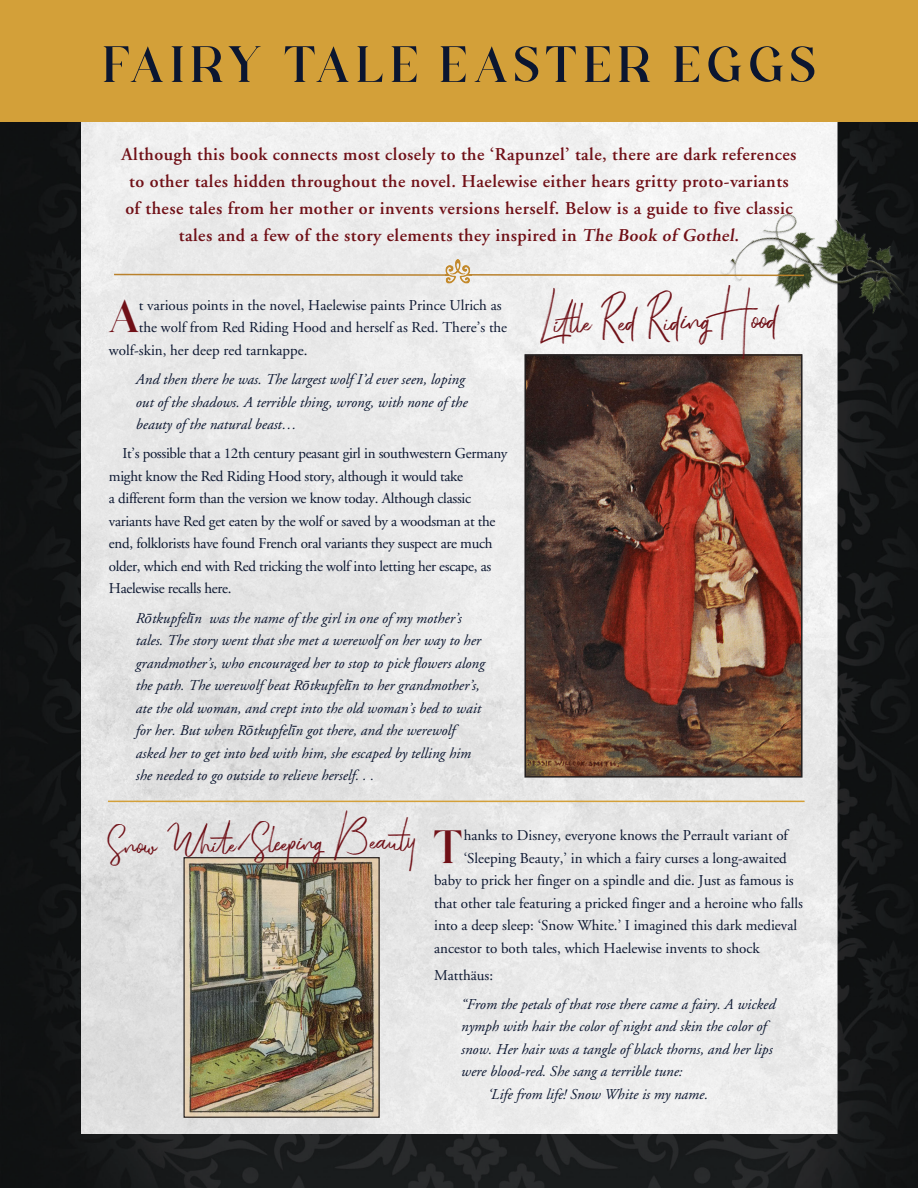
<style>
.page{position:relative;width:918px;height:1188px;background:#fff}
.page>*{position:absolute;margin:0;border:0;box-sizing:border-box;transform-origin:0 0}
.t1{font:52.5px "The Castle Elizah";letter-spacing:.16em;color:#0b1630}
.Easter_Eggs_-_copy{font:48.15px "The Castle Elizah";color:#701017}
.t2{font:43.8px "Gloriant Brush";color:#701017}
.t3{font:39px "Gloriant Brush";color:#701017}
.further_reading_desc{font:600 18px/27px "HBG Adobe Garamond";letter-spacing:.025em;color:#701017;text-align:center}
.Easter_Eggs-_quotes{font:italic 15px/22.5px "HBG Adobe Garamond";color:#0b1630}
.Easter_Eggs_-_copy-2{font:15px "HBG Adobe Garamond";color:#0b1630}
.Easter_Eggs_-_copy-3{font:15px/22.5px "HBG Adobe Garamond";letter-spacing:-.02em;color:#0b1630}
.s1{font-family:"Times New Roman"}
</style>
<div class="page">
<img style="left:0;top:122px;width:918px;height:1066px">
<div style="left:81px;top:121px;width:757px;height:1013px;background:#e9e9e9"></div>
<div style="left:0;top:0;width:918px;height:122px;background:#d3a039"></div>
<img style="left:577px;top:161px;width:341px;height:356px">
<img style="left:186px;top:859px;width:192px;height:257px">
<div style="left:184px;top:857px;width:196px;height:261px;border:1px solid #231f20"></div>
<img style="left:527px;top:357px;width:273px;height:418px">
<div style="left:524px;top:354px;width:279px;height:424px;border:2px solid #231f20"></div>
<img style="left:445px;top:260px;width:26px;height:24px">
<svg style="left:114px;top:273px;width:336px;height:4px"></svg>
<svg style="left:468px;top:273px;width:337px;height:4px"></svg>
<hr style="left:108px;top:801px;width:697px;height:1px;background:#d3a039">
<p class="t1" style="left:104px;top:33px;width:712px">FAIRY TALE EASTER EGGS</p>
<p class="further_reading_desc" style="left:122px;top:141px;width:676px">Although this book connects most closely to the ‘Rapunzel’ tale, there are dark references to other tales hidden throughout the novel. Haelewise either hears gritty proto-variants of these tales from her mother or invents versions herself. Below is a guide to five classic tales and a few of the story elements they inspired in The Book of Gothel.</p>
<p class="Easter_Eggs_-_copy" style="left:109px;top:288px;width:31px">A</p>
<p class="Easter_Eggs_-_copy-2" style="left:139px;top:297px;width:364px">t various points in the novel, Haelewise paints Prince Ulrich as</p>
<p class="Easter_Eggs_-_copy-2" style="left:139px;top:320px;width:370px">the wolf from Red Riding Hood and herself as Red. There’s the</p>
<p class="Easter_Eggs_-_copy-2" style="left:109px;top:342px;width:200px">wolf-skin, her deep red tarnkappe.</p>
<p class="Easter_Eggs-_quotes" style="left:136px;top:369px;width:333px">And then there he was. The largest wolf I’d ever seen, loping out of the shadows. A terrible thing, wrong, with none of the beauty of the natural beast…</p>
<p class="Easter_Eggs_-_copy-3" style="left:109px;top:443px;width:400px;text-indent:14px">It’s possible that a 12th century peasant girl in southwestern Germany might know the Red Riding Hood story, although it would take<br>a different form than the version we know today. Although classic variants have Red get eaten by the wolf or saved by a woodsman at the end, folklorists have found French oral variants they suspect are much older, which end with Red tricking the wolf into letting her escape, as Haelewise recalls here.</p>
<p class="Easter_Eggs-_quotes" style="left:136px;top:607px;width:350px">R<span class="s1">ō</span>tkupfel<span class="s1">ī</span>n was the name of the girl in one of my mother’s tales. The story went that she met a werewolf on her way to her grandmother’s, who encouraged her to stop to pick flowers along the path. The werewolf beat R<span class="s1">ō</span>tkupfel<span class="s1">ī</span>n to her grandmother’s, ate the old woman, and crept into the old woman’s bed to wait for her. But when R<span class="s1">ō</span>tkupfel<span class="s1">ī</span>n got there, and the werewolf asked her to get into bed with him, she escaped by telling him she needed to go outside to relieve herself. . .</p>
<p class="t2" style="left:540px;top:291px;width:240px;rotate:-1deg">Little Red Riding Hood</p>
<p class="t3" style="left:108px;top:817px;width:311px;rotate:-1deg">Snow White/Sleeping Beauty</p>
<p class="Easter_Eggs_-_copy" style="left:434px;top:818px;width:29px">T</p>
<p class="Easter_Eggs_-_copy-2" style="left:464px;top:827px;width:326px">hanks to Disney, everyone knows the Perrault variant of</p>
<p class="Easter_Eggs_-_copy-2" style="left:464px;top:850px;width:325px">‘Sleeping Beauty,’ in which a fairy curses a long-awaited</p>
<p class="Easter_Eggs_-_copy-2" style="left:434px;top:872px;width:361px">baby to prick her finger on a spindle and die. Just as famous is</p>
<p class="Easter_Eggs_-_copy-2" style="left:434px;top:895px;width:370px">that other tale featuring a pricked finger and a heroine who falls</p>
<p class="Easter_Eggs_-_copy-2" style="left:434px;top:917px;width:364px">into a deep sleep: ‘Snow White.’ I imagined this dark medieval</p>
<p class="Easter_Eggs_-_copy-2" style="left:434px;top:940px;width:327px">ancestor to both tales, which Haelewise invents to shock</p>
<p class="Easter_Eggs_-_copy-2" style="left:434px;top:967px;width:61px">Matthäus:</p>
<p class="Easter_Eggs-_quotes" style="left:461px;top:993px;width:316px">“From the petals of that rose there came a fairy. A wicked nymph with hair the color of night and skin the color of snow. Her hair was a tangle of black thorns, and her lips were blood-red. She sang a terrible tune:</p>
<p class="Easter_Eggs-_quotes" style="left:488px;top:1083px;width:221px">‘Life from life! Snow White is my name.</p>
</div>
